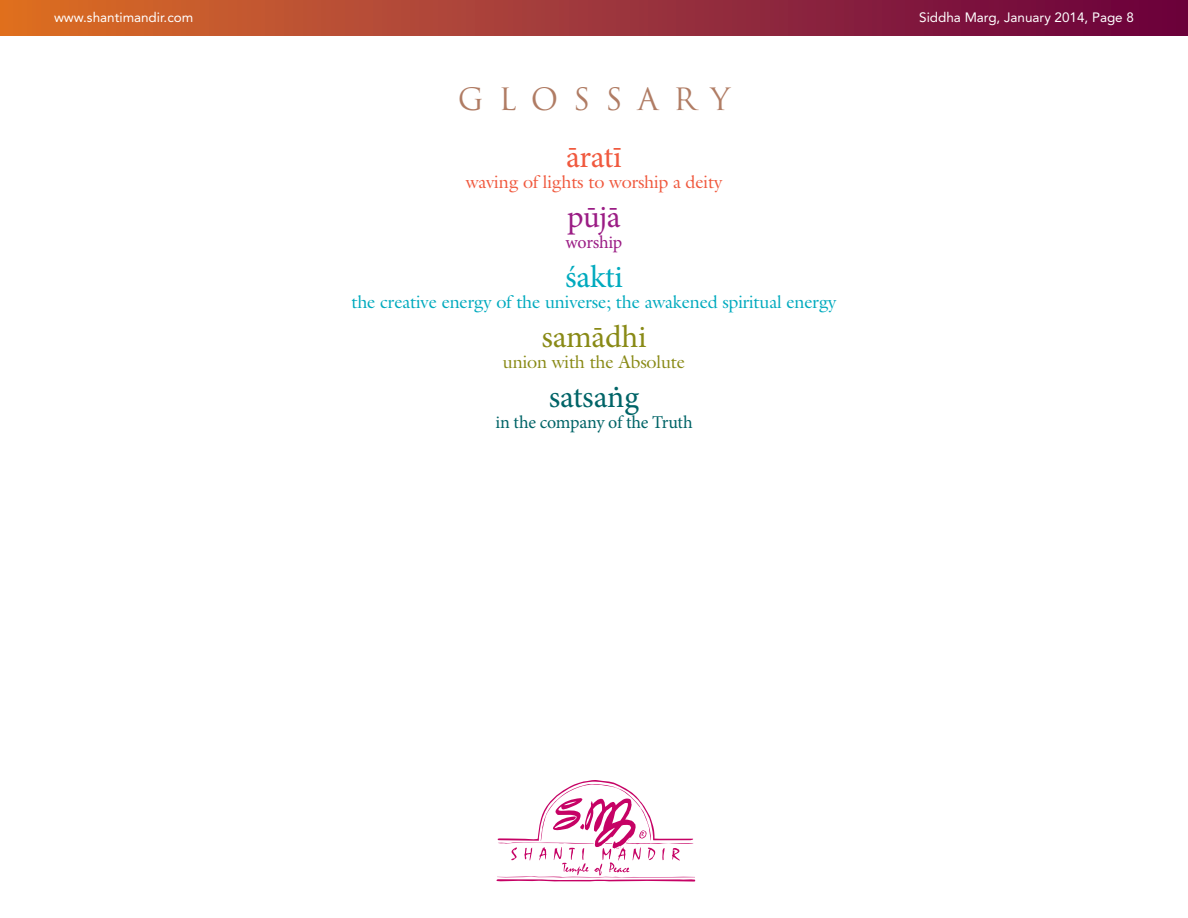
<style>
.page{position:relative;width:1188px;height:918px;background:#fff}
.page>*{position:absolute;margin:0;border:0;box-sizing:border-box;transform-origin:0 0}
.t1{font:31.5px "Minion Pro";letter-spacing:-.005em;color:#006467}
.t2{font:31.5px "Minion Pro";letter-spacing:-.01em;color:#898a16}
.t3{font:31.5px "Minion Pro";letter-spacing:-.015em;color:#f0593e}
.t4{font:31.5px "Minion Pro";letter-spacing:-.005em;color:#00aabe}
.t5{font:31.5px "Minion Pro";color:#9b1d85}
.t6{font:30px "Trajan";letter-spacing:.5em;color:#b07c64}
.t7{font:18px "Galliard";letter-spacing:-.01em;color:#00aabe}
.t8{font:18px "Galliard";letter-spacing:-.01em;color:#f0593e}
.t9{font:18px "Minion Pro";letter-spacing:-.015em;color:#006467}
.t10{font:18px "Galliard";letter-spacing:-.01em;color:#898a16}
.t11{font:18px "Minion Pro";letter-spacing:-.015em;color:#9b1d85}
.t12{font:13.5px "Avenir";color:#fff}
</style>
<div class="page">
<div style="left:0;top:0;width:1188px;height:36px;background:linear-gradient(to right,#db6f2a,#660043)"></div>
<svg style="left:496px;top:780px;width:199px;height:102px"></svg>
<p class="t12" style="left:54px;top:12px;width:141px">www.shantimandir.com</p>
<p class="t12" style="left:919px;top:12px;width:216px">Siddha Marg, January 2014, Page 8</p>
<h2 class="t6" style="left:458px;top:82px;width:274px">GLOSSARY</h2>
<h1 class="t3" style="left:566px;top:145px;width:57px">āratī</h1>
<p class="t8" style="left:466px;top:171px;width:258px">waving of lights to worship a deity</p>
<h1 class="t5" style="left:567px;top:205px;width:55px">pūjā</h1>
<p class="t11" style="left:566px;top:235px;width:58px">worship</p>
<h1 class="t4" style="left:565px;top:265px;width:59px">śakti</h1>
<p class="t7" style="left:351px;top:291px;width:487px">the creative energy of the universe; the awakened spiritual energy</p>
<h1 class="t2" style="left:542px;top:325px;width:106px">samādhi</h1>
<p class="t10" style="left:503px;top:351px;width:184px">union with the Absolute</p>
<h1 class="t1" style="left:549px;top:385px;width:92px">satsang</h1>
<h1 class="t1" style="left:613px;top:368px;width:9px">.</h1>
<p class="t9" style="left:495px;top:415px;width:199px">in the company of the Truth</p>
</div>
